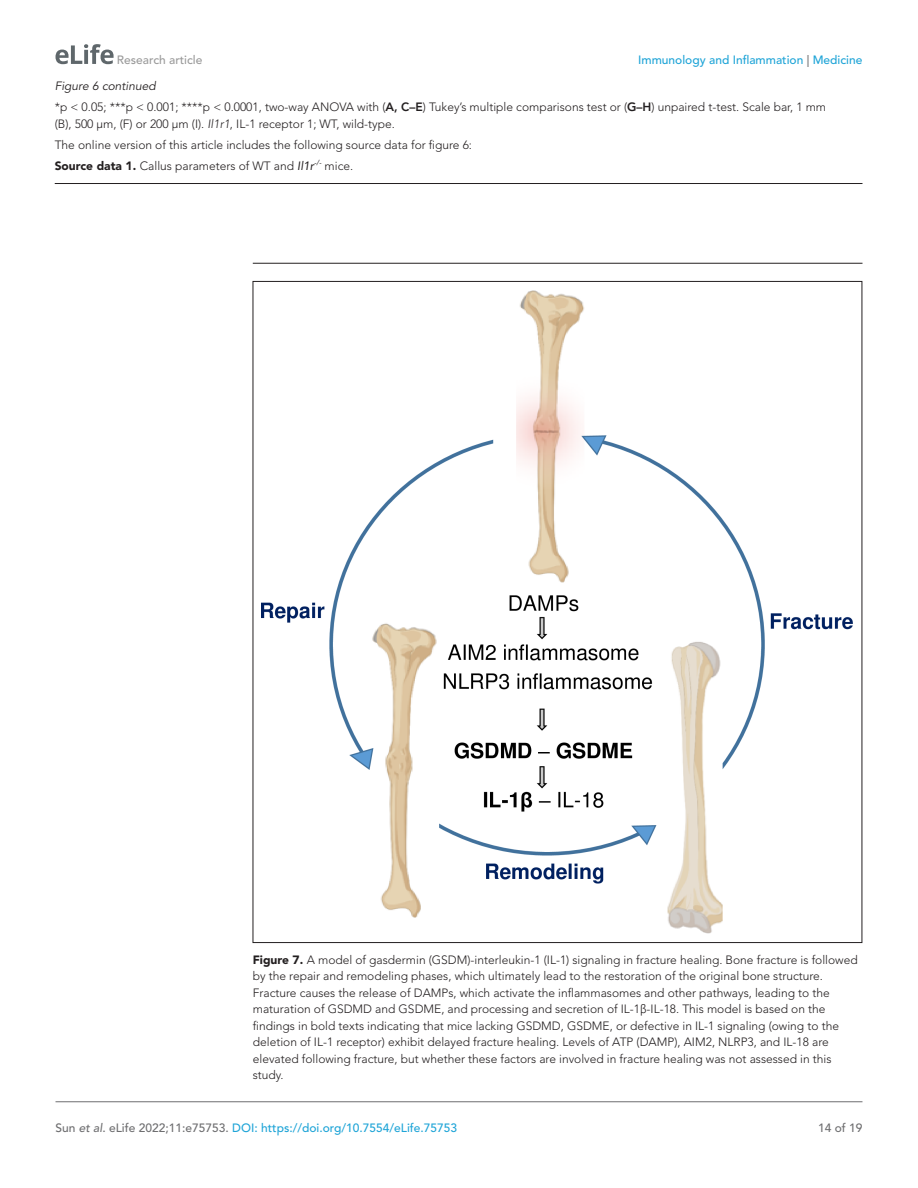
<style>
.page{position:relative;width:918px;height:1188px;background:#fff}
.page>*{position:absolute;margin:0;border:0;box-sizing:border-box;transform-origin:0 0}
.t1{font:300 12px/16.5px "Avenir LT Std";color:#231f20}
.t2{font:500 12px "Avenir LT Std";color:#1ea4d7}
.t3{font:italic 12px "Avenir LT Std";color:#231f20}
.t4{font:500 12px "Avenir LT Std";color:#9a9a9a}
.t5{font:500 12px "Avenir LT Std";color:#6e6e70}
.s1{color:#6e6e70}
.s2{font-weight:800}
.s3{font-style:italic}
.s4{font-weight:900}
.s5{font-weight:400;font-style:italic}
.s6{font-family:"Segoe UI"}
.s7{font-style:italic;color:#6e6e70}
</style>
<div class="page">
<svg style="left:56px;top:44px;width:58px;height:20px"></svg>
<hr style="left:56px;top:1101px;width:806px;height:1px;background:#6e6e70">
<hr style="left:55px;top:183px;width:807px;height:1px;background:#231f20">
<hr style="left:253px;top:263px;width:610px;height:1px;background:#231f20">
<img style="left:262px;top:290px;width:591px;height:644px">
<p class="t4" style="left:117px;top:53px;width:87px">Research article</p>
<p class="t2" style="left:638px;top:53px;width:226px">Immunology and Inflammation <span class="s1">|</span> Medicine</p>
<p class="t3" style="left:55px;top:79px;width:103px">Figure 6 continued</p>
<p class="t1" style="left:55px;top:99px;width:773px">*p &lt; 0.05; ***p &lt; 0.001; ****p &lt; 0.0001, two-way ANOVA with (<span class="s2">A, C–E</span>) Tukey’s multiple comparisons test or (<span class="s2">G–H</span>) unpaired t-test. Scale bar, 1 mm (B), 500 µm, (F) or 200 µm (I). <span class="s3">Il1r1</span>, IL-1 receptor 1; WT, wild-type.</p>
<p class="t1" style="left:55px;top:134px;width:419px;line-height:21px">The online version of this article includes the following source data for figure 6:<br><span class="s4">Source data 1.</span> Callus parameters of WT and <span class="s5">Il1r</span><sup>-/-</sup> mice.</p>
<p class="t1" style="left:253px;top:951px;width:606px"><span class="s4">Figure 7.</span> A model of gasdermin (GSDM)-interleukin-1 (IL-1) signaling in fracture healing. Bone fracture is followed by the repair and remodeling phases, which ultimately lead to the restoration of the original bone structure.<br>Fracture causes the release of DAMPs, which activate the inflammasomes and other pathways, leading to the maturation of GSDMD and GSDME, and processing and secretion of IL-1<span class="s6">β</span>-IL-18. This model is based on the findings in bold texts indicating that mice lacking GSDMD, GSDME, or defective in IL-1 signaling (owing to the deletion of IL-1 receptor) exhibit delayed fracture healing. Levels of ATP (DAMP), AIM2, NLRP3, and IL-18 are elevated following fracture, but whether these factors are involved in fracture healing was not assessed in this study.</p>
<p class="t2" style="left:56px;top:1121px;width:403px"><span class="s1">Sun</span> <span class="s7">et al</span><span class="s1">. eLife 2022;11:e75753.</span> DOI: https://doi.org/10.7554/eLife.75753</p>
<p class="t5" style="left:818px;top:1121px;width:46px">14 of 19</p>
</div>
